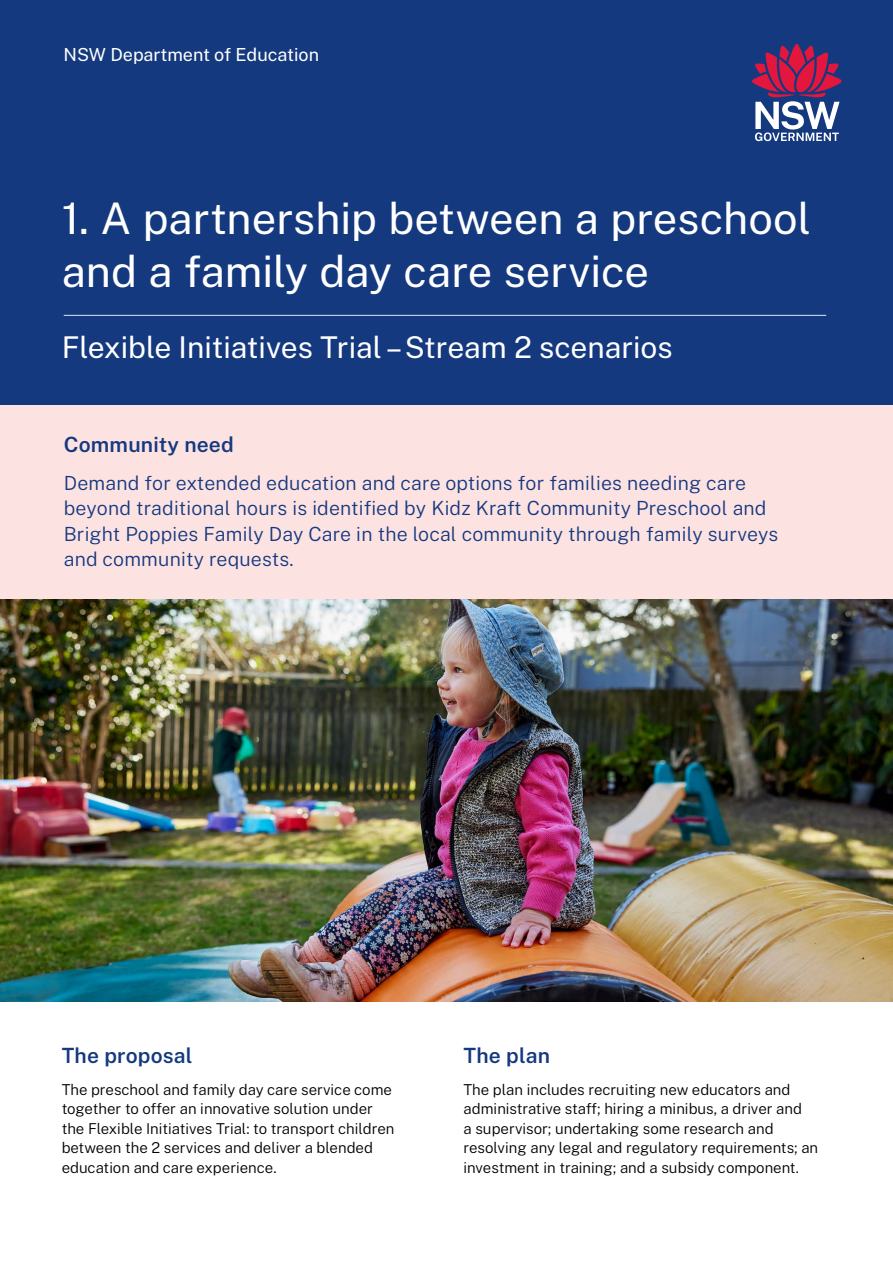
<style>
.page{position:relative;width:893px;height:1263px;background:#fff}
.page>*{position:absolute;margin:0;border:0;box-sizing:border-box;transform-origin:0 0}
._01_Major_Title{font:43.5px/52.2px "Public Sans";color:#fff}
._02_Sub_Heading{font:30px "Public Sans";color:#fff}
._01_Heading_2{font:600 21px "Public Sans";letter-spacing:.01em;color:#15397f}
._03_Sub_Heading{font:300 19.5px/25.5px "Public Sans";letter-spacing:.01em;color:#15397f}
.t1{font:18px "Public Sans";color:#fff}
._04_Body{font:300 15px/19.5px "Public Sans";color:#000}
</style>
<div class="page">
<div style="left:0;top:0;width:893px;height:405px;background:#15397f"></div>
<svg style="left:752px;top:44px;width:89px;height:97px"></svg>
<hr style="left:64px;top:315px;width:762px;height:1px;background:#d9ebf9">
<img style="left:0;top:598px;width:893px;height:403px">
<div style="left:0;top:405px;width:893px;height:193px;background:#fde2e2"></div>
<p class="t1" style="left:64px;top:42px;width:257px">NSW Department of Education</p>
<h1 class="_01_Major_Title" style="left:62px;top:190px;width:751px">1. A partnership between a preschool and a family day care service</h1>
<h2 class="_02_Sub_Heading" style="left:62px;top:326px;width:612px">Flexible Initiatives Trial – Stream 2 scenarios</h2>
<h2 class="_01_Heading_2" style="left:64px;top:429px;width:172px">Community need</h2>
<p class="_03_Sub_Heading" style="left:64px;top:469px;width:716px">Demand for extended education and care options for families needing care beyond traditional hours is identified by Kidz Kraft Community Preschool and Bright Poppies Family Day Care in the local community through family surveys and community requests.</p>
<h2 class="_01_Heading_2" style="left:62px;top:1040px;width:132px">The proposal</h2>
<p class="_04_Body" style="left:62px;top:1079px;width:334px">The preschool and family day care service come together to offer an innovative solution under the Flexible Initiatives Trial: to transport children between the 2 services and deliver a blended education and care experience.</p>
<h2 class="_01_Heading_2" style="left:463px;top:1040px;width:88px">The plan</h2>
<p class="_04_Body" style="left:463px;top:1079px;width:356px">The plan includes recruiting new educators and administrative staff; hiring a minibus, a driver and<br>a supervisor; undertaking some research and resolving any legal and regulatory requirements; an investment in training; and a subsidy component.</p>
</div>
